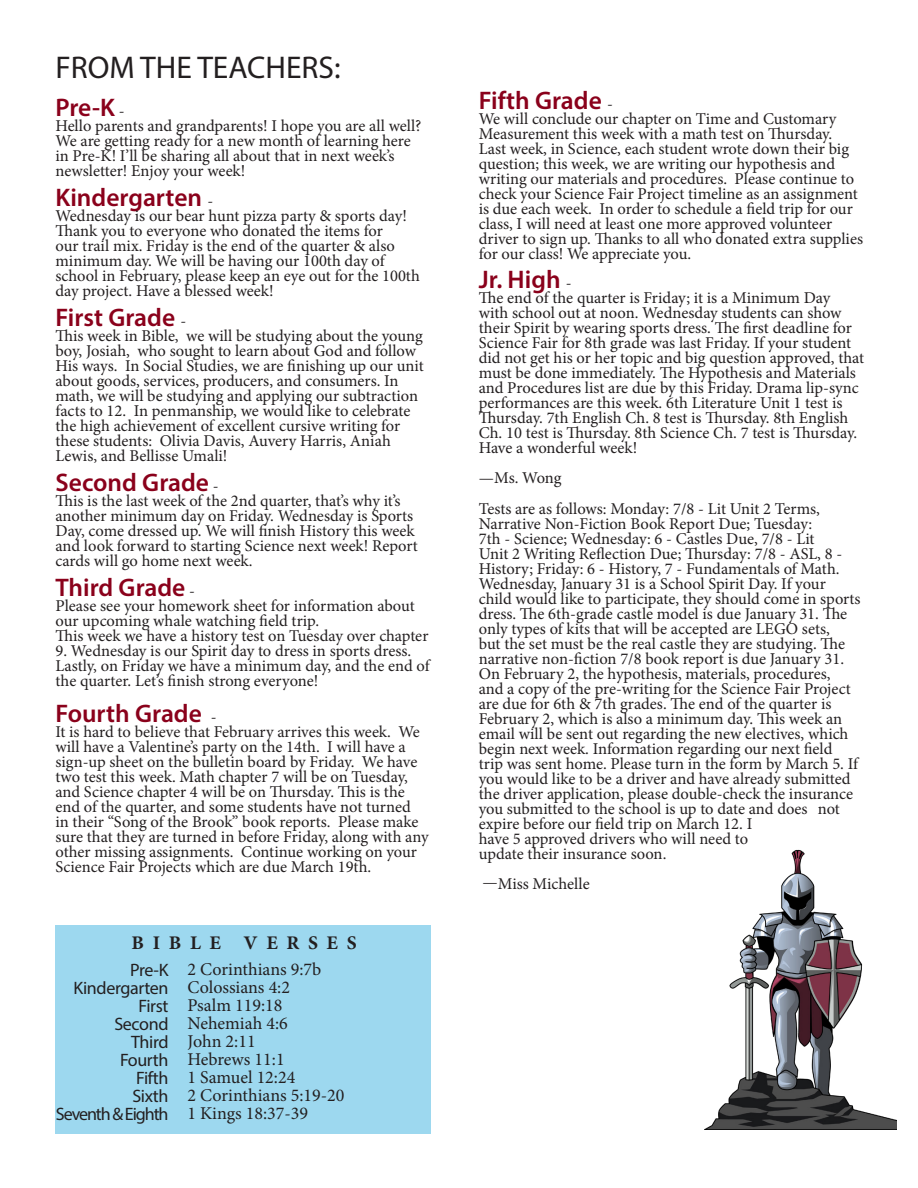
<style>
.page{position:relative;width:918px;height:1188px;background:#fff}
.page>*{position:absolute;margin:0;border:0;box-sizing:border-box;transform-origin:0 0}
.t1{font:31.5px "Myriad Pro";color:#231f20}
.t2{font:700 27px "Adobe Arabic";letter-spacing:.32em;color:#231f20}
.Page_Two_Class_Header{font:600 25.5px "Myriad Pro";color:#8a011b}
.t3{font:18px/18px "Minion Pro";color:#231f20}
.t4{font:18px "Myriad Pro";letter-spacing:-.02em;color:#231f20}
.t5{font:18px "Myriad Pro";letter-spacing:-.06em;color:#231f20}
.Page_Two_Class_Header-2{font:16.5px/15px "Minion Pro";letter-spacing:-.005em;color:#231f20}
.s1{font-family:"Minion Pro";font-weight:400;font-size:16.5px;color:#231f20}
</style>
<div class="page">
<div style="left:55px;top:925px;width:375px;height:208px;background:#9dd8ef"></div>
<img style="left:705px;top:849px;width:191px;height:280px">
<p class="t1" style="left:55px;top:48px;width:287px">FROM THE TEACHERS:</p>
<p class="Page_Two_Class_Header" style="left:55px;top:92px;width:71px">Pre-K <span class="s1">-</span></p>
<p class="Page_Two_Class_Header-2" style="left:55px;top:119px;width:368px">Hello parents and grandparents! I hope you are all well?<br>We are getting ready for a new month of learning here in Pre-K! I’ll be sharing all about that in next week’s newsletter! Enjoy your week!</p>
<p class="Page_Two_Class_Header" style="left:55px;top:182px;width:159px">Kindergarten <span class="s1">-</span></p>
<p class="Page_Two_Class_Header-2" style="left:55px;top:209px;width:366px">Wednesday is our bear hunt pizza party &amp; sports day!<br>Thank you to everyone who donated the items for<br>our trail mix. Friday is the end of the quarter &amp; also minimum day. We will be having our 100th day of school in February, please keep an eye out for the 100th day project. Have a blessed week!</p>
<p class="Page_Two_Class_Header" style="left:55px;top:302px;width:132px">First Grade <span class="s1">-</span></p>
<p class="Page_Two_Class_Header-2" style="left:55px;top:329px;width:370px">This week in Bible, we will be studying about the young boy, Josiah, who sought to learn about God and follow His ways. In Social Studies, we are finishing up our unit about goods, services, producers, and consumers. In math, we will be studying and applying our subtraction facts to 12. In penmanship, we would like to celebrate the high achievement of excellent cursive writing for these students: Olivia Davis, Auvery Harris, Aniah Lewis, and Bellisse Umali!</p>
<p class="Page_Two_Class_Header" style="left:55px;top:467px;width:165px">Second Grade <span class="s1">-</span></p>
<p class="Page_Two_Class_Header-2" style="left:55px;top:494px;width:364px">This is the last week of the 2nd quarter, that’s why it’s another minimum day on Friday. Wednesday is Sports Day, come dressed up. We will finish History this week and look forward to starting Science next week! Report cards will go home next week.</p>
<p class="Page_Two_Class_Header" style="left:55px;top:572px;width:141px">Third Grade <span class="s1">-</span></p>
<p class="Page_Two_Class_Header-2" style="left:55px;top:599px;width:374px">Please see your homework sheet for information about our upcoming whale watching field trip.<br>This week we have a history test on Tuesday over chapter</p>
<p class="Page_Two_Class_Header-2" style="left:55px;top:644px;width:376px">9. Wednesday is our Spirit day to dress in sports dress.<br>Lastly, on Friday we have a minimum day, and the end of the quarter. Let’s finish strong everyone!</p>
<p class="Page_Two_Class_Header" style="left:55px;top:698px;width:163px">Fourth Grade <span class="s1">-</span></p>
<p class="Page_Two_Class_Header-2" style="left:55px;top:725px;width:375px">It is hard to believe that February arrives this week. We will have a Valentine’s party on the 14th. I will have a sign-up sheet on the bulletin board by Friday. We have two test this week. Math chapter 7 will be on Tuesday, and Science chapter 4 will be on Thursday. This is the end of the quarter, and some students have not turned<br>in their “Song of the Brook” book reports. Please make sure that they are turned in before Friday, along with any other missing assignments. Continue working on your Science Fair Projects which are due March 19th.</p>
<p class="t2" style="left:132px;top:924px;width:227px">BIBLE VERSES</p>
<p class="t4" style="left:130px;top:958px;width:40px">Pre-K</p>
<p class="t4" style="left:74px;top:976px;width:97px">Kindergarten</p>
<p class="t4" style="left:138px;top:994px;width:32px">First</p>
<p class="t4" style="left:114px;top:1012px;width:56px">Second</p>
<p class="t4" style="left:131px;top:1030px;width:39px">Third</p>
<p class="t4" style="left:120px;top:1048px;width:50px">Fourth</p>
<p class="t4" style="left:136px;top:1066px;width:34px">Fifth</p>
<p class="t4" style="left:132px;top:1084px;width:38px">Sixth</p>
<p class="t5" style="left:56px;top:1102px;width:114px">Seventh &amp; Eighth</p>
<p class="t3" style="left:188px;top:961px;width:135px">2 Corinthians 9:7b</p>
<p class="t3" style="left:188px;top:979px;width:104px">Colossians 4:2</p>
<p class="t3" style="left:188px;top:997px;width:97px">Psalm 119:18</p>
<p class="t3" style="left:188px;top:1015px;width:102px">Nehemiah 4:6</p>
<p class="t3" style="left:188px;top:1033px;width:99px">John 2:11<br>Hebrews 11:1</p>
<p class="t3" style="left:188px;top:1069px;width:109px">1 Samuel 12:24</p>
<p class="t3" style="left:188px;top:1087px;width:158px">2 Corinthians 5:19-20</p>
<p class="t3" style="left:188px;top:1105px;width:122px">1 Kings 18:37-39</p>
<p class="Page_Two_Class_Header" style="left:479px;top:84px;width:136px">Fifth Grade <span class="s1">-</span></p>
<p class="Page_Two_Class_Header-2" style="left:479px;top:111px;width:386px">We will conclude our chapter on Time and Customary Measurement this week with a math test on Thursday.<br>Last week, in Science, each student wrote down their big question; this week, we are writing our hypothesis and writing our materials and procedures. Please continue to check your Science Fair Project timeline as an assignment is due each week. In order to schedule a field trip for our class, I will need at least one more approved volunteer driver to sign up. Thanks to all who donated extra supplies for our class! We appreciate you.</p>
<p class="Page_Two_Class_Header" style="left:479px;top:263px;width:95px">Jr. High <span class="s1">-</span></p>
<p class="Page_Two_Class_Header-2" style="left:479px;top:290px;width:387px">The end of the quarter is Friday; it is a Minimum Day<br>with school out at noon. Wednesday students can show their Spirit by wearing sports dress. The first deadline for Science Fair for 8th grade was last Friday. If your student did not get his or her topic and big question approved, that must be done immediately. The Hypothesis and Materials and Procedures list are due by this Friday. Drama lip-sync performances are this week. 6th Literature Unit 1 test is Thursday. 7th English Ch. 8 test is Thursday. 8th English Ch. 10 test is Thursday. 8th Science Ch. 7 test is Thursday.<br>Have a wonderful week!</p>
<p class="Page_Two_Class_Header-2" style="left:479px;top:470px;width:84px">—Ms. Wong</p>
<p class="Page_Two_Class_Header-2" style="left:479px;top:501px;width:383px">Tests are as follows: Monday: 7/8 - Lit Unit 2 Terms, Narrative Non-Fiction Book Report Due; Tuesday:<br>7th - Science; Wednesday: 6 - Castles Due, 7/8 - Lit<br>Unit 2 Writing Reflection Due; Thursday: 7/8 - ASL, 8 - History; Friday: 6 - History, 7 - Fundamentals of Math.<br>Wednesday, January 31 is a School Spirit Day. If your child would like to participate, they should come in sports dress. The 6th-grade castle model is due January 31. The only types of kits that will be accepted are LEGO sets,<br>but the set must be the real castle they are studying. The narrative non-fiction 7/8 book report is due January 31.<br>On February 2, the hypothesis, materials, procedures,<br>and a copy of the pre-writing for the Science Fair Project are due for 6th &amp; 7th grades. The end of the quarter is February 2, which is also a minimum day. This week an email will be sent out regarding the new electives, which begin next week. Information regarding our next field trip was sent home. Please turn in the form by March 5. If you would like to be a driver and have already submitted the driver application, please double-check the insurance you submitted to the school is up to date and does not expire before our field trip on March 12. I<br>have 5 approved drivers who will need to<br>update their insurance soon.</p>
<p class="Page_Two_Class_Header-2" style="left:483px;top:876px;width:109px">—Miss Michelle</p>
</div>
